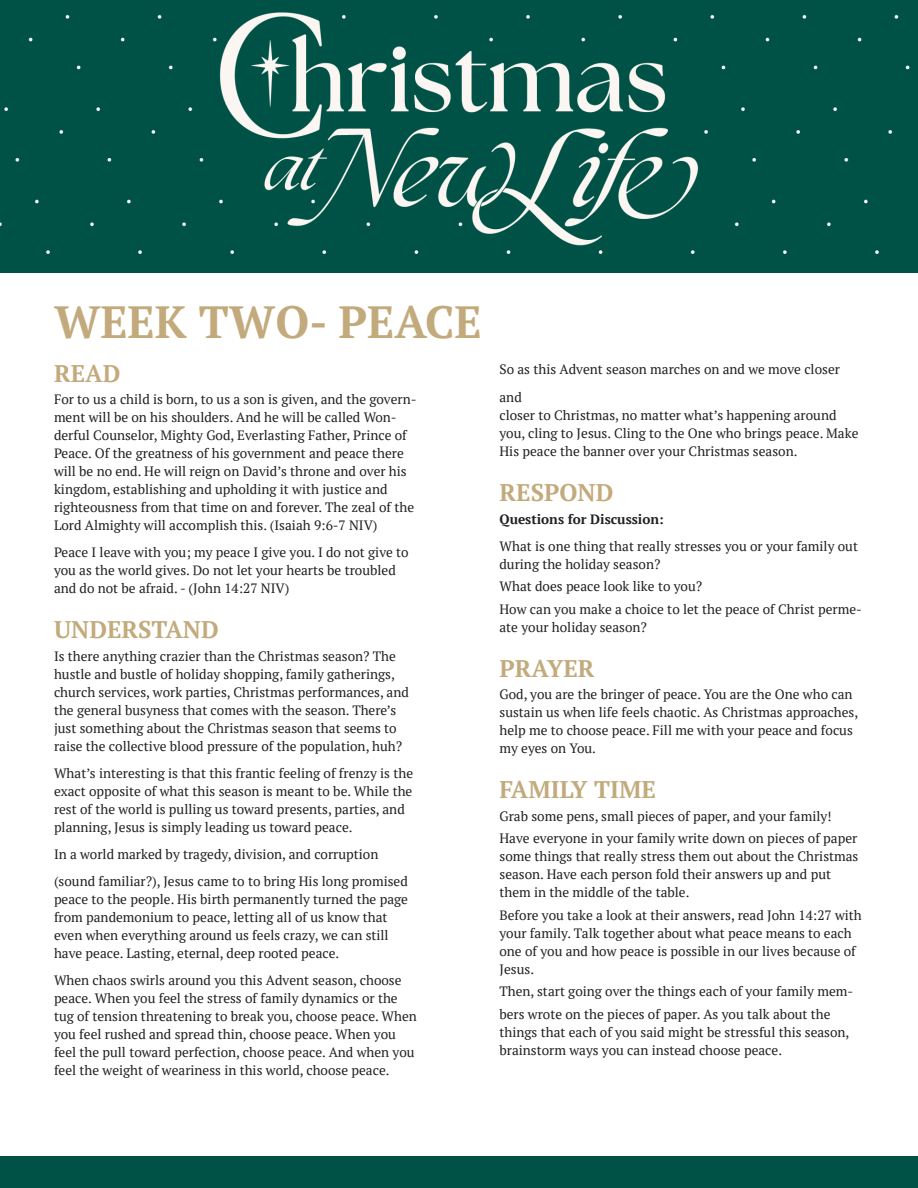
<style>
.page{position:relative;width:918px;height:1188px;background:#fff}
.page>*{position:absolute;margin:0;border:0;box-sizing:border-box;transform-origin:0 0}
.t1{font:700 45px "PT Serif";color:#c2aa7c}
.t2{font:700 24px "PT Serif";color:#c2aa7c}
.t3{font:13.5px/18px "PT Serif";color:#231f20}
.t4{font:700 13.5px "PT Serif";color:#231f20}
</style>
<div class="page">
<div style="left:0;top:1156px;width:918px;height:32px;background:#005246"></div>
<img style="left:0;top:0;width:918px;height:273px">
<p class="t1" style="left:54px;top:293px;width:429px">WEEK TWO- PEACE</p>
<p class="t2" style="left:54px;top:357px;width:68px">READ</p>
<p class="t3" style="left:54px;top:390px;width:364px">For to us a child is born, to us a son is given, and the govern&shy;ment will be on his shoulders. And he will be called Won&shy;derful Counselor, Mighty God, Everlasting Father, Prince of Peace. Of the greatness of his government and peace there will be no end. He will reign on David’s throne and over his kingdom, establishing and upholding it with justice and righteousness from that time on and forever. The zeal of the Lord Almighty will accomplish this. (Isaiah 9:6-7 NIV)</p>
<p class="t3" style="left:54px;top:543px;width:356px">Peace I leave with you; my peace I give you. I do not give to you as the world gives. Do not let your hearts be troubled and do not be afraid. - (John 14:27 NIV)</p>
<p class="t2" style="left:54px;top:614px;width:166px">UNDERSTAND</p>
<p class="t3" style="left:54px;top:647px;width:356px">Is there anything crazier than the Christmas season? The hustle and bustle of holiday shopping, family gatherings, church services, work parties, Christmas performances, and the general busyness that comes with the season. There’s just something about the Christmas season that seems to raise the collective blood pressure of the population, huh?</p>
<p class="t3" style="left:54px;top:764px;width:361px">What’s interesting is that this frantic feeling of frenzy is the exact opposite of what this season is meant to be. While the rest of the world is pulling us toward presents, parties, and planning, Jesus is simply leading us toward peace.</p>
<p class="t3" style="left:54px;top:840px;width:355px;line-height:27px">In a world marked by tragedy, division, and corruption (sound familiar?), Jesus came to to bring His long promised</p>
<p class="t3" style="left:54px;top:890px;width:356px">peace to the people. His birth permanently turned the page from pandemonium to peace, letting all of us know that even when everything around us feels crazy, we can still have peace. Lasting, eternal, deep rooted peace.</p>
<p class="t3" style="left:54px;top:971px;width:364px">When chaos swirls around you this Advent season, choose peace. When you feel the stress of family dynamics or the tug of tension threatening to break you, choose peace. When you feel rushed and spread thin, choose peace. When you feel the pull toward perfection, choose peace. And when you feel the weight of weariness in this world, choose peace.</p>
<p class="t3" style="left:500px;top:354px;width:342px;line-height:28.5px">So as this Advent season marches on and we move closer and</p>
<p class="t3" style="left:500px;top:406px;width:361px">closer to Christmas, no matter what’s happening around you, cling to Jesus. Cling to the One who brings peace. Make<br>His peace the banner over your Christmas season.</p>
<p class="t2" style="left:500px;top:477px;width:115px">RESPOND</p>
<p class="t4" style="left:500px;top:510px;width:166px">Questions for Discussion:</p>
<p class="t3" style="left:500px;top:537px;width:360px">What is one thing that really stresses you or your family out during the holiday season?</p>
<p class="t3" style="left:500px;top:577px;width:204px">What does peace look like to you?</p>
<p class="t3" style="left:500px;top:600px;width:364px">How can you make a choice to let the peace of Christ perme&shy;ate your holiday season?</p>
<p class="t2" style="left:500px;top:652px;width:97px">PRAYER</p>
<p class="t3" style="left:500px;top:685px;width:360px">God, you are the bringer of peace. You are the One who can sustain us when life feels chaotic. As Christmas approaches, help me to choose peace. Fill me with your peace and focus my eyes on You.</p>
<p class="t2" style="left:500px;top:774px;width:158px">FAMILY TIME</p>
<p class="t3" style="left:500px;top:804px;width:359px;line-height:22.5px">Grab some pens, small pieces of paper, and your family!<br>Have everyone in your family write down on pieces of paper</p>
<p class="t3" style="left:500px;top:847px;width:361px">some things that really stress them out about the Christmas season. Have each person fold their answers up and put them in the middle of the table.</p>
<p class="t3" style="left:500px;top:906px;width:364px">Before you take a look at their answers, read John 14:27 with your family. Talk together about what peace means to each one of you and how peace is possible in our lives because of Jesus.</p>
<p class="t3" style="left:500px;top:980px;width:355px;line-height:22.5px">Then, start going over the things each of your family mem&shy;bers wrote on the pieces of paper. As you talk about the</p>
<p class="t3" style="left:500px;top:1023px;width:351px">things that each of you said might be stressful this season, brainstorm ways you can instead choose peace.</p>
</div>
